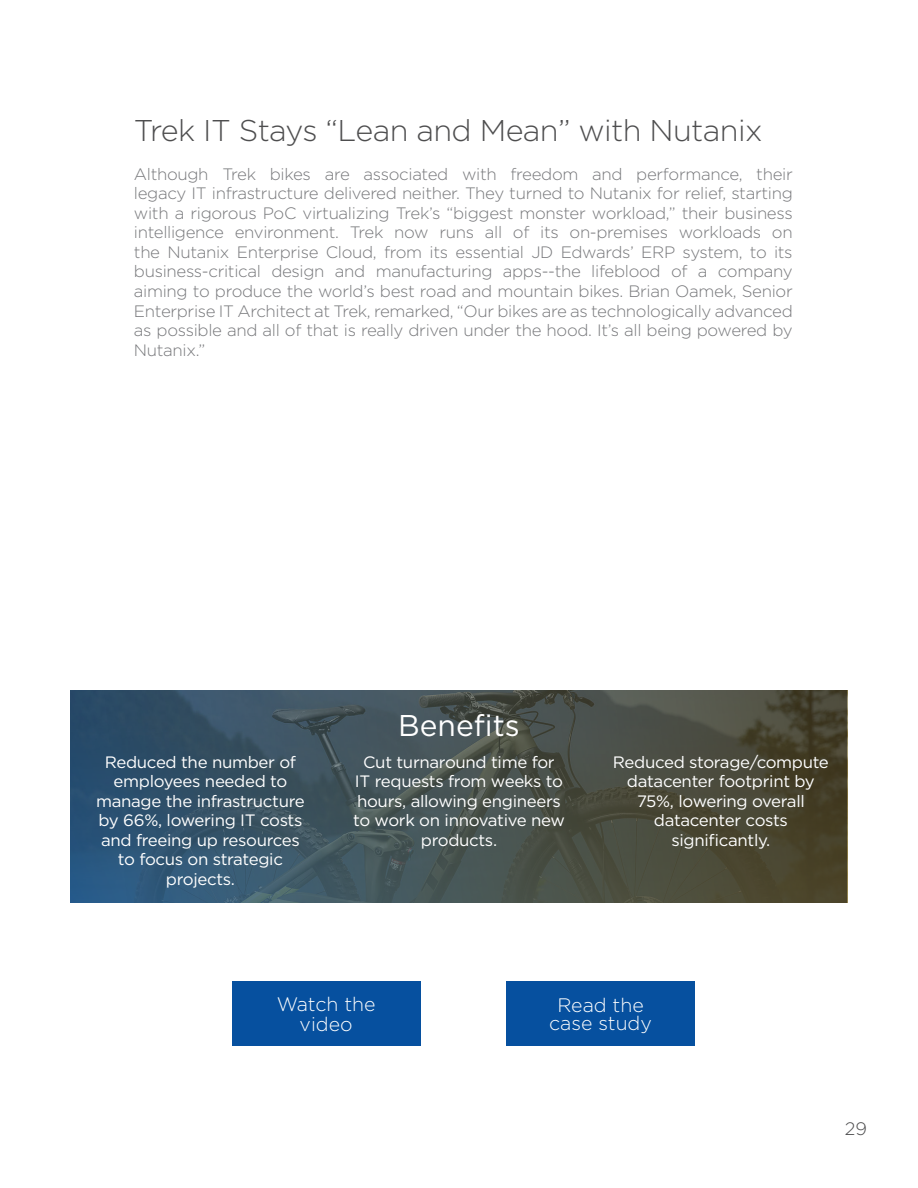
<style>
.page{position:relative;width:918px;height:1188px;background:#fff}
.page>*{position:absolute;margin:0;border:0;box-sizing:border-box;transform-origin:0 0}
.t1{font:300 30px "Gotham";letter-spacing:-.02em;color:#4e4e4f}
.t2{font:30px "Gotham";color:#fff}
.t3{font:300 19.5px/19.5px "Gotham";color:#fff;text-align:center}
.t4{font:300 18px "Gotham";color:#4e4e4f}
.t5{font:300 16.5px/19.5px "Gotham";letter-spacing:-.02em;color:#77787b;text-align:justify}
.t6{font:16.5px/19.5px "Gotham";letter-spacing:-.02em;color:#fff;text-align:center}
</style>
<div class="page">
<svg style="left:70px;top:690px;width:778px;height:213px;background:#414f51"></svg>
<div style="left:506px;top:981px;width:189px;height:65px;background:#06509f"></div>
<div style="left:232px;top:981px;width:189px;height:65px;background:#06509f"></div>
<h1 class="t1" style="left:134px;top:111px;width:630px">Trek IT Stays “Lean and Mean” with Nutanix</h1>
<p class="t5" style="left:134px;top:164px;width:660px">Although Trek bikes are associated with freedom and performance, their legacy IT infrastructure delivered neither. They turned to Nutanix for relief, starting with a rigorous PoC virtualizing Trek’s “biggest monster workload,” their business intelligence environment. Trek now runs all of its on-premises workloads on the Nutanix Enterprise Cloud, from its essential JD Edwards’ ERP system, to its business-critical design and manufacturing apps--the lifeblood of a company aiming to produce the world’s best road and mountain bikes. Brian Oamek, Senior Enterprise IT Architect at Trek, remarked, “Our bikes are as technologically advanced as possible and all of that is really driven under the hood. It’s all being powered by Nutanix.”</p>
<h1 class="t2" style="left:398px;top:706px;width:123px">Benefits</h1>
<p class="t6" style="left:96px;top:752px;width:210px">Reduced the number of employees needed to manage the infrastructure by 66%, lowering IT costs and freeing up resources to focus on strategic projects.</p>
<p class="t6" style="left:353px;top:752px;width:213px">Cut turnaround time for<br>IT requests from weeks to hours, allowing engineers to work on innovative new products.</p>
<p class="t6" style="left:613px;top:752px;width:218px">Reduced storage/compute datacenter footprint by<br>75%, lowering overall datacenter costs significantly.</p>
<p class="t3" style="left:277px;top:994px;width:100px">Watch the video</p>
<p class="t3" style="left:549px;top:996px;width:104px;line-height:18px">Read the case study</p>
<p class="t4" style="left:845px;top:1117px;width:24px">29</p>
</div>
